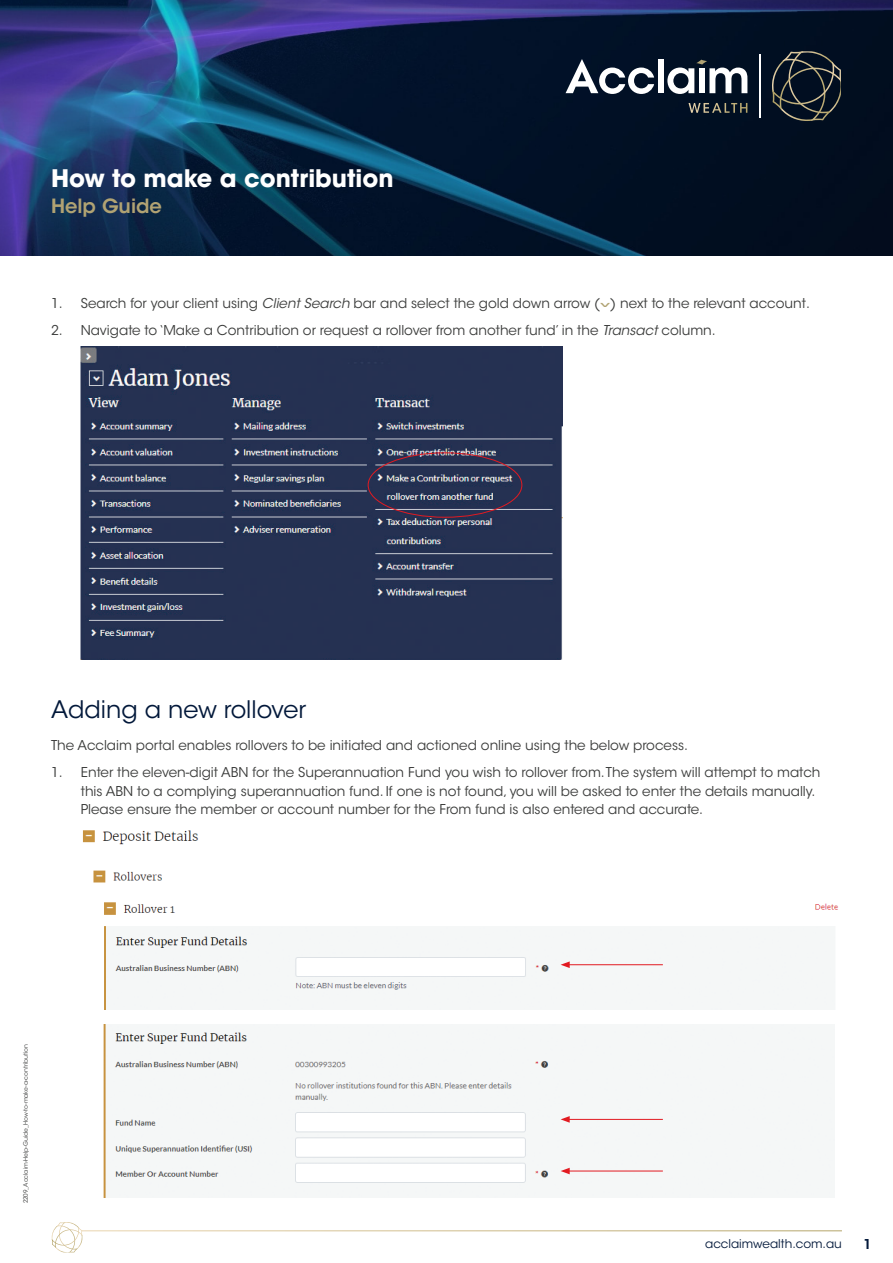
<style>
.page{position:relative;width:893px;height:1263px;background:#fff}
.page>*{position:absolute;margin:0;border:0;box-sizing:border-box;transform-origin:0 0}
.t1{font:700 24px "ITC Avant Garde Std";color:#fff}
.Heading_1{font:24px "ITC Avant Garde Std";color:#02183a}
.t2{font:600 19.5px "ITC Avant Garde Std";color:#b1a373}
.t3{font:13.5px/18.8px "ITC Avant Garde Std";color:#3b3c3b}
.t4{font:600 13.5px "ITC Avant Garde Std";color:#02183a}
.t5{font:12px "ITC Avant Garde Std";color:#02183a}
.t6{font:6px "ITC Avant Garde Std";color:#3b3c3b}
.s1{font-style:italic}
.s2{font-weight:500;font-size:7.5px;color:#b1a373}
</style>
<div class="page">
<svg style="left:52px;top:1222px;width:30px;height:31px"></svg>
<img style="left:81px;top:346px;width:481px;height:313px">
<img style="left:103px;top:1024px;width:732px;height:173px">
<img style="left:83px;top:830px;width:755px;height:180px">
<hr style="left:567px;top:964px;width:96px;height:1px;background:#e21a21">
<svg style="left:561px;top:961px;width:9px;height:7px"></svg>
<hr style="left:567px;top:1119px;width:96px;height:1px;background:#e21a21">
<svg style="left:561px;top:1116px;width:9px;height:7px"></svg>
<hr style="left:567px;top:1171px;width:96px;height:1px;background:#e21a21">
<svg style="left:561px;top:1168px;width:9px;height:6px"></svg>
<div style="left:81px;top:854px;width:8px;height:193px;background:#fff"></div>
<div style="left:81px;top:859px;width:761px;height:8px;background:#fff"></div>
<div style="left:81px;top:890px;width:761px;height:9px;background:#fff"></div>
<div style="left:89px;top:890px;width:9px;height:194px;background:#fff"></div>
<img style="left:0;top:0;width:893px;height:255px">
<svg style="left:688px;top:103px;width:59px;height:10px"></svg>
<svg style="left:566px;top:59px;width:88px;height:35px"></svg>
<div style="left:658px;top:60px;width:6px;height:33px;background:#fff"></div>
<svg style="left:667px;top:60px;width:80px;height:34px"></svg>
<hr style="left:759px;top:54px;width:2px;height:64px;background:#fff">
<svg style="left:770px;top:51px;width:72px;height:70px;background:#212931"></svg>
<p class="t1" style="left:51px;top:163px;width:344px">How to make a contribution</p>
<p class="t2" style="left:51px;top:193px;width:113px">Help Guide</p>
<p class="t3" style="left:51px;top:294px;width:760px">1. Search for your client using <span class="s1">Client Search</span> bar and select the gold down arrow (<span class="s2">v</span>) next to the relevant account.</p>
<p class="t3" style="left:51px;top:321px;width:666px">2. Navigate to ‘Make a Contribution or request a rollover from another fund’ in the <span class="s1">Transact</span> column.</p>
<p class="Heading_1" style="left:51px;top:695px;width:257px">Adding a new rollover</p>
<p class="t3" style="left:51px;top:735px;width:638px">The Acclaim portal enables rollovers to be initiated and actioned online using the below process.</p>
<p class="t3" style="left:81px;top:763px;width:741px;text-indent:-30px">1. Enter the eleven-digit ABN for the Superannuation Fund you wish to rollover from. The system will attempt to match this ABN to a complying superannuation fund. If one is not found, you will be asked to enter the details manually.<br>Please ensure the member or account number for the From fund is also entered and accurate.</p>
<p class="t6" style="left:22px;top:1203px;width:161px;rotate:-90deg">2209_Acclaim-Help-Guide_How-to-make-a-contribution</p>
<p class="t5" style="left:705px;top:1237px;width:138px">acclaimwealth.com.au</p>
<p class="t4" style="left:863px;top:1236px;width:10px">1</p>
</div>
